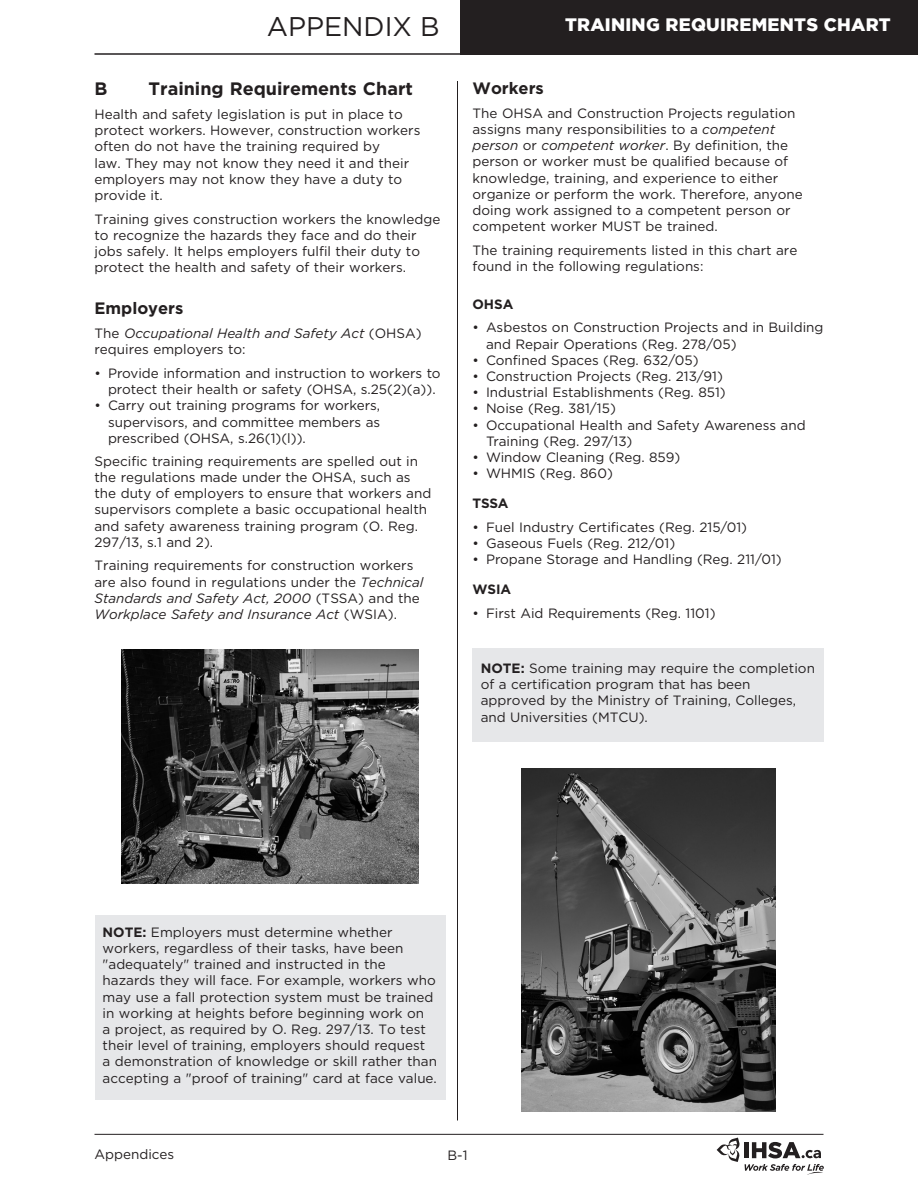
<style>
.page{position:relative;width:918px;height:1188px;background:#fff}
.page>*{position:absolute;margin:0;border:0;box-sizing:border-box;transform-origin:0 0}
.t1{font:27px "Gotham";color:#231f20}
.t2{font:700 18px "Gotham";color:#231f20}
.t3{font:900 18px "Gotham";letter-spacing:.015em;color:#fff}
.t4{font:700 16.5px "Gotham";color:#231f20}
.t5{font:13.5px/16.2px "Gotham";color:#231f20}
.t6{font:italic 13.5px/16.2px "Gotham";color:#231f20}
.t7{font:700 13.5px "Gotham";letter-spacing:-.01em;color:#231f20}
.s1{font-style:normal}
.s2{font-style:italic}
.s3{font-weight:700}
</style>
<div class="page">
<hr style="left:94px;top:1134px;width:730px;height:1px;background:#231f20">
<div style="left:461px;top:0;width:457px;height:55px;background:#231f20"></div>
<hr style="left:94px;top:53px;width:824px;height:2px;background:#231f20">
<hr style="left:457px;top:81px;width:1px;height:1039px;background:#231f20">
<svg style="left:717px;top:1138px;width:107px;height:37px"></svg>
<div style="left:95px;top:915px;width:351px;height:185px;background:#e6e7e9"></div>
<div style="left:473px;top:648px;width:351px;height:94px;background:#e6e7e9"></div>
<img style="left:521px;top:769px;width:254px;height:343px">
<img style="left:122px;top:649px;width:296px;height:234px">
<h1 class="t1" style="left:267px;top:10px;width:174px">APPENDIX B</h1>
<h2 class="t3" style="left:565px;top:14px;width:327px">TRAINING REQUIREMENTS CHART</h2>
<h2 class="t2" style="left:94px;top:77px;width:14px">B</h2>
<h2 class="t2" style="left:148px;top:77px;width:266px">Training Requirements Chart</h2>
<p class="t5" style="left:94px;top:106px;width:327px">Health and safety legislation is put in place to protect workers. However, construction workers often do not have the training required by<br>law. They may not know they need it and their employers may not know they have a duty to provide it.</p>
<p class="t5" style="left:94px;top:211px;width:347px">Training gives construction workers the knowledge to recognize the hazards they face and do their jobs safely. It helps employers fulfil their duty to protect the health and safety of their workers.</p>
<p class="t4" style="left:94px;top:298px;width:91px">Employers</p>
<p class="t6" style="left:94px;top:325px;width:329px"><span class="s1">The</span> Occupational Health and Safety Act <span class="s1">(OHSA) requires employers to:</span></p>
<p class="t5" style="left:108px;top:365px;width:334px;text-indent:-14px">• Provide information and instruction to workers to protect their health or safety (OHSA, s.25(2)(a)).</p>
<p class="t5" style="left:108px;top:397px;width:274px;text-align:justify;text-indent:-14px">• Carry out training programs for workers, supervisors, and committee members as prescribed (OHSA, s.26(1)(l)).</p>
<p class="t5" style="left:94px;top:453px;width:338px">Specific training requirements are spelled out in the regulations made under the OHSA, such as the duty of employers to ensure that workers and supervisors complete a basic occupational health and safety awareness training program (O. Reg.<br>297/13, s.1 and 2).</p>
<p class="t5" style="left:94px;top:557px;width:330px">Training requirements for construction workers are also found in regulations under the <span class="s2">Technical Standards and Safety Act, 2000</span> (TSSA) and the <span class="s2">Workplace Safety and Insurance Act</span> (WSIA).</p>
<p class="t4" style="left:472px;top:77px;width:73px">Workers</p>
<p class="t5" style="left:472px;top:105px;width:332px">The OHSA and Construction Projects regulation assigns many responsibilities to a <span class="s2">competent person</span> or <span class="s2">competent worker</span>. By definition, the person or worker must be qualified because of knowledge, training, and experience to either organize or perform the work. Therefore, anyone doing work assigned to a competent person or competent worker MUST be trained.</p>
<p class="t5" style="left:472px;top:242px;width:326px">The training requirements listed in this chart are found in the following regulations:</p>
<p class="t7" style="left:472px;top:295px;width:42px">OHSA</p>
<p class="t5" style="left:486px;top:319px;width:339px;text-indent:-14px">• Asbestos on Construction Projects and in Building and Repair Operations (Reg. 278/05)</p>
<p class="t5" style="left:472px;top:352px;width:228px">• Confined Spaces (Reg. 632/05)</p>
<p class="t5" style="left:472px;top:368px;width:252px">• Construction Projects (Reg. 213/91)</p>
<p class="t5" style="left:472px;top:384px;width:255px">• Industrial Establishments (Reg. 851)</p>
<p class="t5" style="left:472px;top:400px;width:145px">• Noise (Reg. 381/15)</p>
<p class="t5" style="left:486px;top:417px;width:321px;text-indent:-14px">• Occupational Health and Safety Awareness and<br>Training (Reg. 297/13)</p>
<p class="t5" style="left:472px;top:449px;width:209px">• Window Cleaning (Reg. 859)</p>
<p class="t5" style="left:472px;top:465px;width:142px">• WHMIS (Reg. 860)</p>
<p class="t7" style="left:472px;top:494px;width:38px">TSSA</p>
<p class="t5" style="left:472px;top:519px;width:276px">• Fuel Industry Certificates (Reg. 215/01)</p>
<p class="t5" style="left:472px;top:535px;width:204px">• Gaseous Fuels (Reg. 212/01)</p>
<p class="t5" style="left:472px;top:551px;width:311px">• Propane Storage and Handling (Reg. 211/01)</p>
<p class="t7" style="left:472px;top:581px;width:40px">WSIA</p>
<p class="t5" style="left:472px;top:605px;width:245px">• First Aid Requirements (Reg. 1101)</p>
<p class="t5" style="left:481px;top:660px;width:336px"><span class="s3">NOTE:</span> Some training may require the completion of a certification program that has been approved by the Ministry of Training, Colleges, and Universities (MTCU).</p>
<p class="t5" style="left:103px;top:924px;width:336px"><span class="s3">NOTE:</span> Employers must determine whether workers, regardless of their tasks, have been "adequately" trained and instructed in the hazards they will face. For example, workers who may use a fall protection system must be trained in working at heights before beginning work on<br>a project, as required by O. Reg. 297/13. To test their level of training, employers should request<br>a demonstration of knowledge or skill rather than accepting a "proof of training" card at face value.</p>
<p class="t5" style="left:94px;top:1146px;width:81px">Appendices</p>
<p class="t5" style="left:447px;top:1147px;width:22px">B-1</p>
</div>
